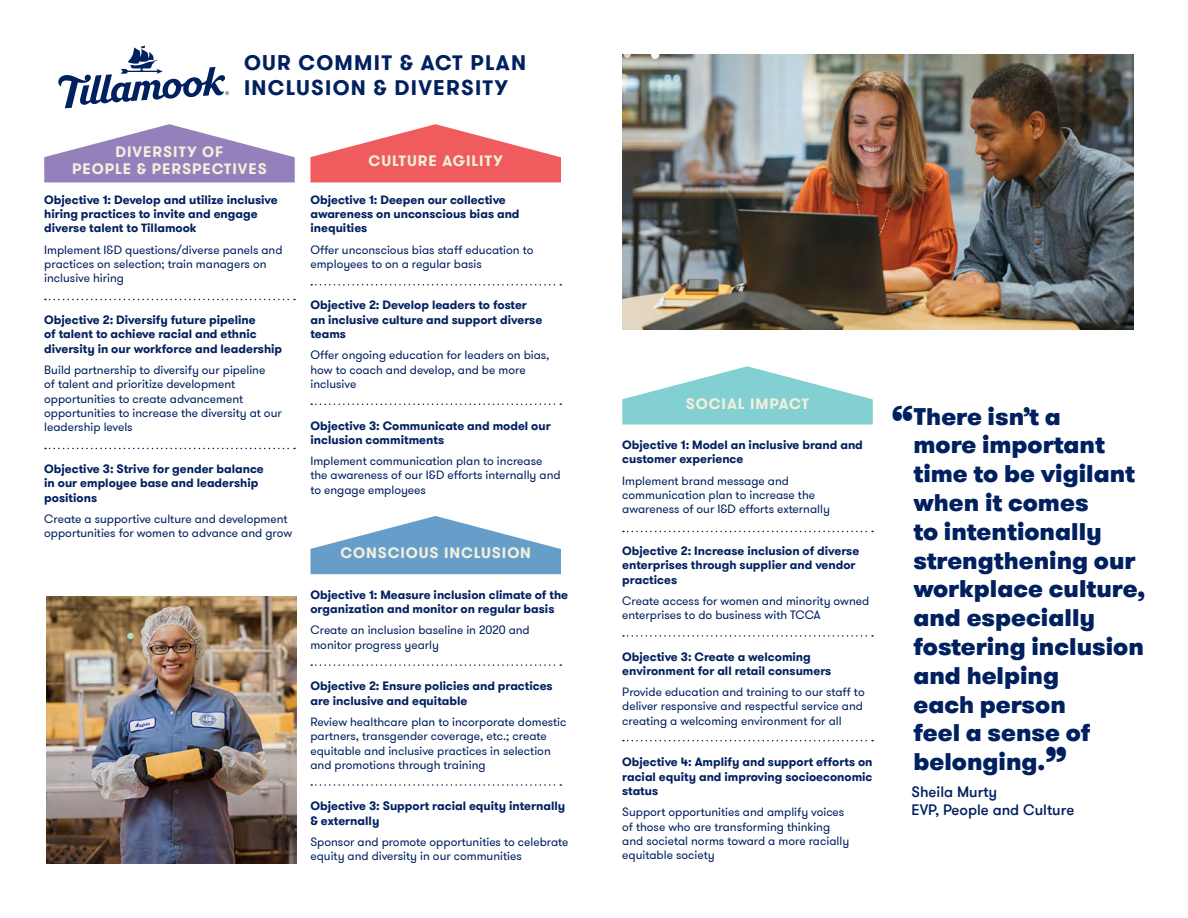
<style>
.page{position:relative;width:1188px;height:918px;background:#fff}
.page>*{position:absolute;margin:0;border:0;box-sizing:border-box;transform-origin:0 0}
.pull_quote{font:900 24px/28.8px "GT Walsheim Pro";color:#00205f}
.header_1{font:700 21px/25.2px "GT Walsheim Pro";letter-spacing:.06em;color:#00205f}
.header_3{font:700 15px/16.5px "GT Walsheim Pro";letter-spacing:.06em;color:#f1f0dc;text-align:center}
.t1{font:500 15px "GT Walsheim Pro";color:#00205f}
.body_objectives_list{font:12px/14.4px "GT Walsheim Pro";color:#00205f}
.header_objectives_li{font:700 12px/14.4px "GT Walsheim Pro";color:#00205f}
.s1{font-size:39px}
</style>
<div class="page">
<svg style="left:58px;top:45px;width:171px;height:63px"></svg>
<svg style="left:44px;top:124px;width:251px;height:58px"></svg>
<svg style="left:310px;top:124px;width:251px;height:58px"></svg>
<svg style="left:310px;top:516px;width:251px;height:58px"></svg>
<svg style="left:622px;top:366px;width:251px;height:59px"></svg>
<img style="left:46px;top:597px;width:251px;height:267px">
<svg style="left:45px;top:299px;width:250px;height:1px"></svg>
<svg style="left:45px;top:448px;width:250px;height:1px"></svg>
<svg style="left:311px;top:284px;width:250px;height:2px"></svg>
<svg style="left:311px;top:404px;width:250px;height:1px"></svg>
<svg style="left:311px;top:664px;width:250px;height:2px"></svg>
<svg style="left:311px;top:784px;width:250px;height:2px"></svg>
<svg style="left:623px;top:531px;width:250px;height:1px"></svg>
<svg style="left:623px;top:635px;width:250px;height:2px"></svg>
<svg style="left:623px;top:740px;width:250px;height:1px"></svg>
<img style="left:622px;top:54px;width:512px;height:275px">
<p class="header_1" style="left:244px;top:50px;width:284px">OUR COMMIT &amp; ACT PLAN<br>INCLUSION &amp; DIVERSITY</p>
<p class="header_3" style="left:72px;top:144px;width:196px">DIVERSITY OF<br>PEOPLE &amp; PERSPECTIVES</p>
<p class="header_3" style="left:369px;top:153px;width:136px">CULTURE AGILITY</p>
<p class="header_objectives_li" style="left:44px;top:192px;width:235px">Objective 1: Develop and utilize inclusive hiring practices to invite and engage diverse talent to Tillamook</p>
<p class="body_objectives_list" style="left:44px;top:242px;width:240px">Implement I&amp;D questions/diverse panels and practices on selection; train managers on inclusive hiring</p>
<p class="header_objectives_li" style="left:44px;top:312px;width:240px">Objective 2: Diversify future pipeline<br>of talent to achieve racial and ethnic diversity in our workforce and leadership</p>
<p class="body_objectives_list" style="left:44px;top:363px;width:239px">Build partnership to diversify our pipeline<br>of talent and prioritize development opportunities to create advancement opportunities to increase the diversity at our leadership levels</p>
<p class="header_objectives_li" style="left:44px;top:461px;width:221px">Objective 3: Strive for gender balance in our employee base and leadership positions</p>
<p class="body_objectives_list" style="left:44px;top:512px;width:249px">Create a supportive culture and development opportunities for women to advance and grow</p>
<p class="header_objectives_li" style="left:310px;top:192px;width:211px">Objective 1: Deepen our collective awareness on unconscious bias and inequities</p>
<p class="body_objectives_list" style="left:310px;top:242px;width:225px">Offer unconscious bias staff education to employees to on a regular basis</p>
<p class="header_objectives_li" style="left:310px;top:298px;width:233px">Objective 2: Develop leaders to foster an inclusive culture and support diverse teams</p>
<p class="body_objectives_list" style="left:310px;top:348px;width:241px">Offer ongoing education for leaders on bias, how to coach and develop, and be more inclusive</p>
<p class="header_objectives_li" style="left:310px;top:418px;width:242px">Objective 3: Communicate and model our inclusion commitments</p>
<p class="body_objectives_list" style="left:310px;top:454px;width:252px">Implement communication plan to increase the awareness of our I&amp;D efforts internally and to engage employees</p>
<p class="header_3" style="left:340px;top:545px;width:192px">CONSCIOUS INCLUSION</p>
<p class="header_objectives_li" style="left:310px;top:588px;width:259px">Objective 1: Measure inclusion climate of the organization and monitor on regular basis</p>
<p class="body_objectives_list" style="left:310px;top:623px;width:221px">Create an inclusion baseline in 2020 and monitor progress yearly</p>
<p class="header_objectives_li" style="left:310px;top:679px;width:244px">Objective 2: Ensure policies and practices are inclusive and equitable</p>
<p class="body_objectives_list" style="left:310px;top:715px;width:258px">Review healthcare plan to incorporate domestic partners, transgender coverage, etc.; create equitable and inclusive practices in selection and promotions through training</p>
<p class="header_objectives_li" style="left:310px;top:799px;width:256px">Objective 3: Support racial equity internally &amp; externally</p>
<p class="body_objectives_list" style="left:310px;top:835px;width:260px">Sponsor and promote opportunities to celebrate equity and diversity in our communities</p>
<p class="header_3" style="left:686px;top:395px;width:125px">SOCIAL IMPACT</p>
<p class="header_objectives_li" style="left:622px;top:438px;width:242px">Objective 1: Model an inclusive brand and customer experience</p>
<p class="body_objectives_list" style="left:622px;top:473px;width:209px">Implement brand message and communication plan to increase the awareness of our I&amp;D efforts externally</p>
<p class="header_objectives_li" style="left:622px;top:543px;width:239px">Objective 2: Increase inclusion of diverse enterprises through supplier and vendor practices</p>
<p class="body_objectives_list" style="left:622px;top:594px;width:249px">Create access for women and minority owned enterprises to do business with TCCA</p>
<p class="header_objectives_li" style="left:622px;top:649px;width:211px">Objective 3: Create a welcoming environment for all retail consumers</p>
<p class="body_objectives_list" style="left:622px;top:685px;width:244px">Provide education and training to our staff to deliver responsive and respectful service and creating a welcoming environment for all</p>
<p class="header_objectives_li" style="left:622px;top:755px;width:252px;text-align:justify">Objective 4: Amplify and support efforts on racial equity and improving socioeconomic status</p>
<p class="body_objectives_list" style="left:622px;top:805px;width:229px">Support opportunities and amplify voices of those who are transforming thinking and societal norms toward a more racially equitable society</p>
<p class="pull_quote" style="left:913px;top:402px;width:233px;text-indent:-22px"><span class="s1">“</span>There isn’t a<br>more important time to be vigilant when it comes<br>to intentionally strengthening our workplace culture, and especially fostering inclusion and helping<br>each person<br>feel a sense of belonging.<span class="s1">”</span></p>
<p class="t1" style="left:912px;top:782px;width:87px">Sheila Murty</p>
<p class="t1" style="left:912px;top:800px;width:164px">EVP, People and Culture</p>
</div>
